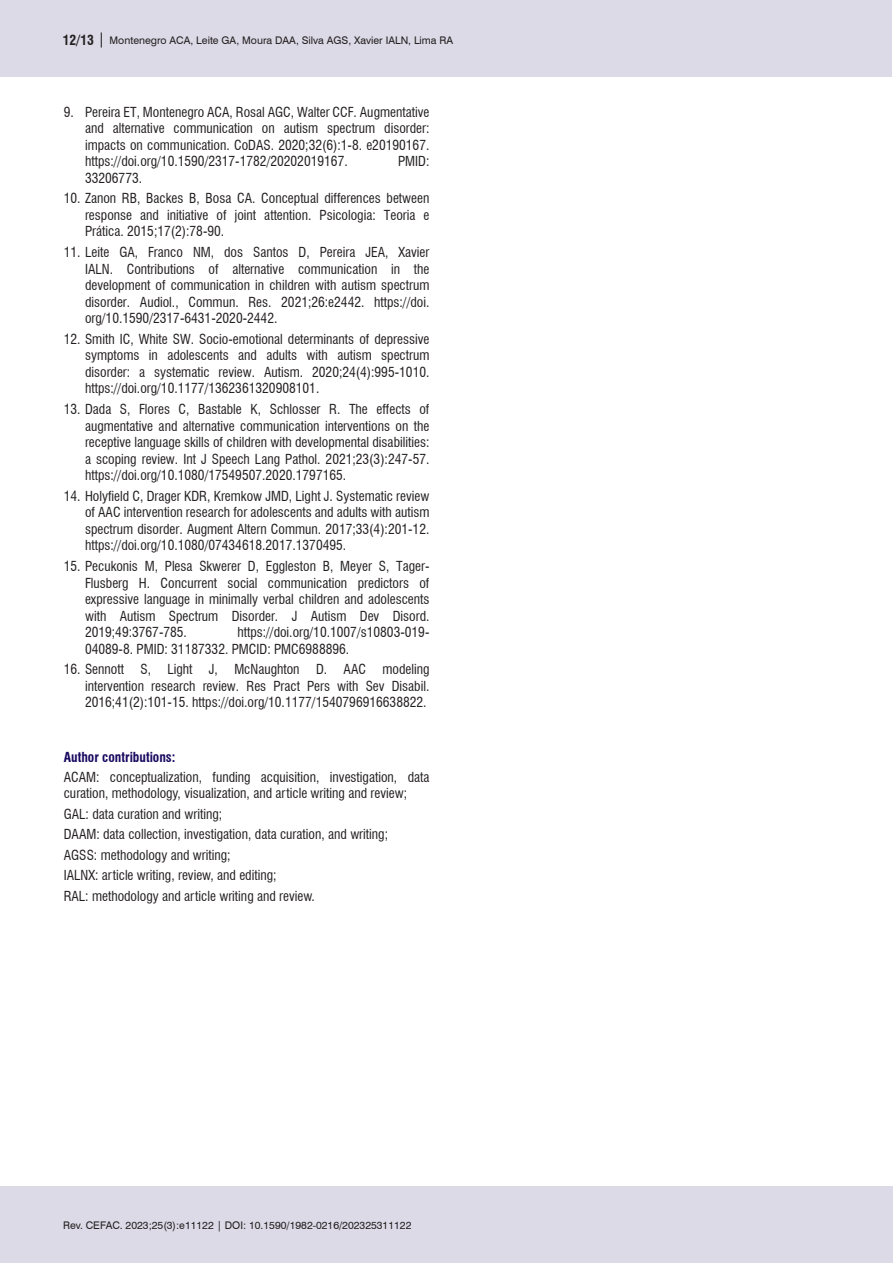
<style>
.page{position:relative;width:893px;height:1263px;background:#fff}
.page>*{position:absolute;margin:0;border:0;box-sizing:border-box;transform-origin:0 0}
.Contibuição_autor{font:condensed 13.5px/16.5px "Swiss 721 BT";color:#231f20;text-align:justify}
.Contibuição_autor_t{font:700 condensed 13.5px "Swiss 721 BT";color:#18085f}
.t1{font:10.5px "Swiss 721 BT";color:#231f20}
.s1{font-weight:700;font-stretch:condensed;font-size:13.5px}
.s2{font-size:15px}
</style>
<div class="page">
<div style="left:0;top:1186px;width:892px;height:77px;background:#dcdae7"></div>
<div style="left:0;top:0;width:892px;height:77px;background:#dcdae7"></div>
<p class="t1" style="left:63px;top:33px;width:392px"><span class="s1">12/13</span> <span class="s2">|</span> Montenegro ACA, Leite GA, Moura DAA, Silva AGS, Xavier IALN, Lima RA</p>
<p class="Contibuição_autor" style="left:85px;top:103px;width:346px;text-indent:-21px">9. Pereira ET, Montenegro ACA, Rosal AGC, Walter CCF. Augmentative and alternative communication on autism spectrum disorder: impacts on communication. CoDAS. 2020;32(6):1-8. e20190167. https://doi.org/10.1590/2317-1782/20202019167.</p>
<p class="Contibuição_autor" style="left:398px;top:153px;width:33px">PMID:</p>
<p class="Contibuição_autor" style="left:85px;top:169px;width:59px">33206773.</p>
<p class="Contibuição_autor" style="left:85px;top:190px;width:346px;text-indent:-21px">10. Zanon RB, Backes B, Bosa CA. Conceptual differences between response and initiative of joint attention. Psicologia: Teoria e Prática. 2015;17(2):78-90.</p>
<p class="Contibuição_autor" style="left:85px;top:244px;width:346px;text-indent:-21px">11. Leite GA, Franco NM, dos Santos D, Pereira JEA, Xavier IALN. Contributions of alternative communication in the development of communication in children with autism spectrum disorder. Audiol., Commun. Res. 2021;26:e2442. https://doi. org/10.1590/2317-6431-2020-2442.</p>
<p class="Contibuição_autor" style="left:85px;top:331px;width:346px;text-indent:-21px">12. Smith IC, White SW. Socio-emotional determinants of depressive symptoms in adolescents and adults with autism spectrum disorder: a systematic review. Autism. 2020;24(4):995-1010. https://doi.org/10.1177/1362361320908101.</p>
<p class="Contibuição_autor" style="left:85px;top:401px;width:346px;text-indent:-21px">13. Dada S, Flores C, Bastable K, Schlosser R. The effects of augmentative and alternative communication interventions on the receptive language skills of children with developmental disabilities: a scoping review. Int J Speech Lang Pathol. 2021;23(3):247-57. https://doi.org/10.1080/17549507.2020.1797165.</p>
<p class="Contibuição_autor" style="left:85px;top:488px;width:346px;text-indent:-21px">14. Holyfield C, Drager KDR, Kremkow JMD, Light J. Systematic review of AAC intervention research for adolescents and adults with autism spectrum disorder. Augment Altern Commun. 2017;33(4):201-12. https://doi.org/10.1080/07434618.2017.1370495.</p>
<p class="Contibuição_autor" style="left:85px;top:558px;width:346px;text-indent:-21px">15. Pecukonis M, Plesa Skwerer D, Eggleston B, Meyer S, Tager-Flusberg H. Concurrent social communication predictors of expressive language in minimally verbal children and adolescents with Autism Spectrum Disorder. J Autism Dev Disord.<br>2019;49:3767-785.</p>
<p class="Contibuição_autor" style="left:85px;top:624px;width:346px;text-indent:152px">https://doi.org/10.1007/s10803-019-<br>04089-8. PMID: 31187332. PMCID: PMC6988896.</p>
<p class="Contibuição_autor" style="left:85px;top:661px;width:346px;text-indent:-21px">16. Sennott S, Light J, McNaughton D. AAC modeling intervention research review. Res Pract Pers with Sev Disabil.<br>2016;41(2):101-15. https://doi.org/10.1177/1540796916638822.</p>
<p class="Contibuição_autor_t" style="left:64px;top:749px;width:113px">Author contributions:</p>
<p class="Contibuição_autor" style="left:64px;top:769px;width:367px">ACAM: conceptualization, funding acquisition, investigation, data curation, methodology, visualization, and article writing and review;</p>
<p class="Contibuição_autor" style="left:64px;top:805px;width:160px">GAL: data curation and writing;</p>
<p class="Contibuição_autor" style="left:64px;top:826px;width:326px">DAAM: data collection, investigation, data curation, and writing;</p>
<p class="Contibuição_autor" style="left:64px;top:846px;width:168px">AGSS: methodology and writing;</p>
<p class="Contibuição_autor" style="left:64px;top:867px;width:214px">IALNX: article writing, review, and editing;</p>
<p class="Contibuição_autor" style="left:64px;top:887px;width:253px">RAL: methodology and article writing and review.</p>
<p class="t1" style="left:63px;top:1218px;width:350px">Rev. CEFAC. 2023;25(3):e11122 | DOI: 10.1590/1982-0216/202325311122</p>
</div>
